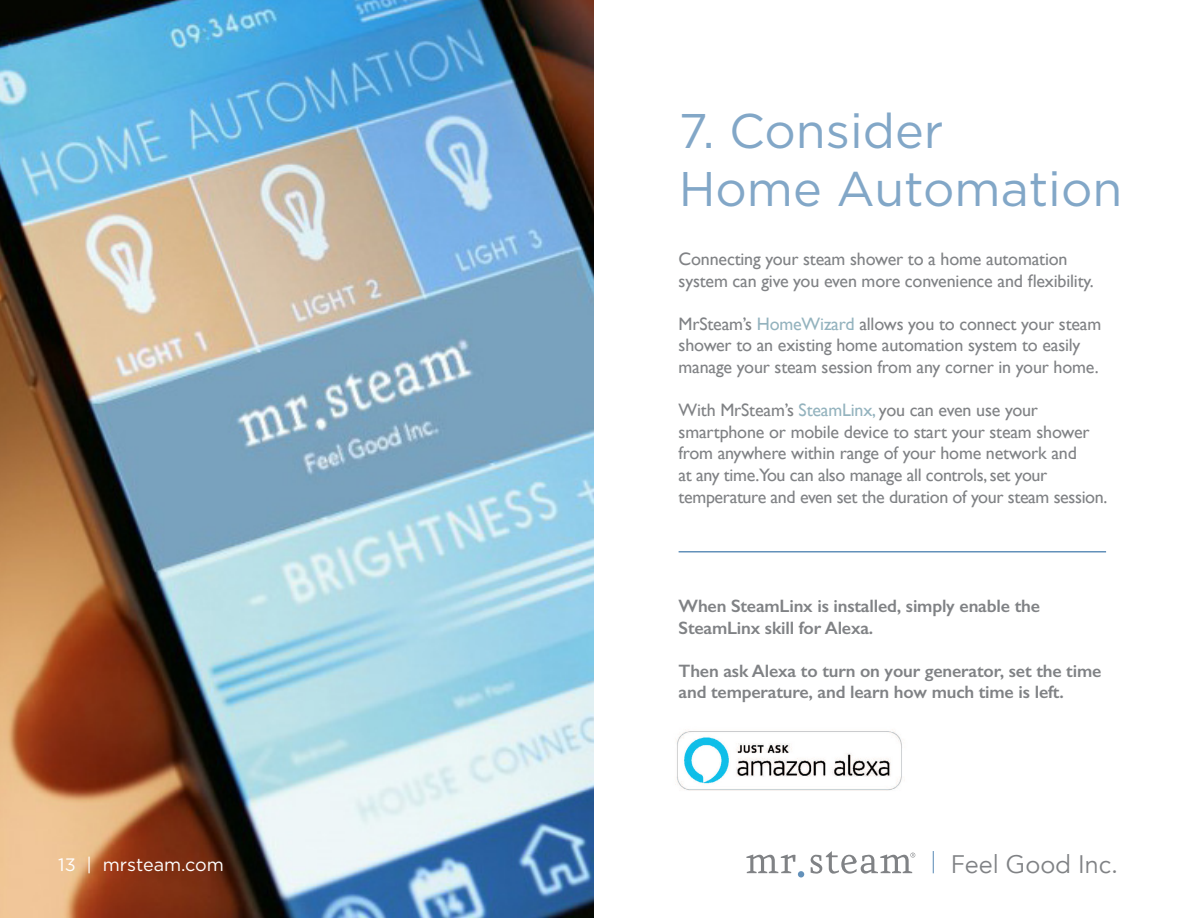
<style>
.page{position:relative;width:1188px;height:918px;background:#fff}
.page>*{position:absolute;margin:0;border:0;box-sizing:border-box;transform-origin:0 0}
.t1{font:48.6px/58.3px "Gotham";color:#6391ba}
.t2{font:25.35px "Avenir";color:#808285}
.t3{font:18px/21.6px "Gill Sans";letter-spacing:-.01em;color:#808285}
.t4{font:600 18px/21.6px "Gill Sans";letter-spacing:-.01em;color:#808285}
.t5{font:18px "Gotham";color:#fff}
.s1{color:#94b3be}
</style>
<div class="page">
<img style="left:0;top:0;width:594px;height:918px">
<svg style="left:746px;top:855px;width:50px;height:18px"></svg>
<div style="left:798px;top:871px;width:6px;height:7px;background:#6391ba;border-radius:50%"></div>
<svg style="left:811px;top:851px;width:104px;height:23px"></svg>
<svg style="left:933px;top:851px;width:1px;height:22px"></svg>
<hr style="left:679px;top:551px;width:427px;height:2px;background:#6391ba">
<img style="left:675px;top:731px;width:227px;height:60px">
<h1 class="t1" style="left:679px;top:101px;width:445px">7. Consider<br>Home Automation</h1>
<p class="t3" style="left:679px;top:248px;width:417px">Connecting your steam shower to a home automation system can give you even more convenience and flexibility.</p>
<p class="t3" style="left:679px;top:313px;width:424px">MrSteam’s <span class="s1">HomeWizard</span> allows you to connect your steam shower to an existing home automation system to easily manage your steam session from any corner in your home.</p>
<p class="t3" style="left:679px;top:399px;width:430px">With MrSteam’s <span class="s1">SteamLinx,</span> you can even use your smartphone or mobile device to start your steam shower from anywhere within range of your home network and<br>at any time.You can also manage all controls, set your temperature and even set the duration of your steam session.</p>
<p class="t4" style="left:679px;top:595px;width:363px">When SteamLinx is installed, simply enable the<br>SteamLinx skill for Alexa.</p>
<p class="t4" style="left:679px;top:660px;width:424px">Then ask Alexa to turn on your generator, set the time and temperature, and learn how much time is left.</p>
<p class="t5" style="left:58px;top:854px;width:167px">13 | mrsteam.com</p>
<h2 class="t2" style="left:951px;top:849px;width:169px">Feel Good Inc.</h2>
</div>
